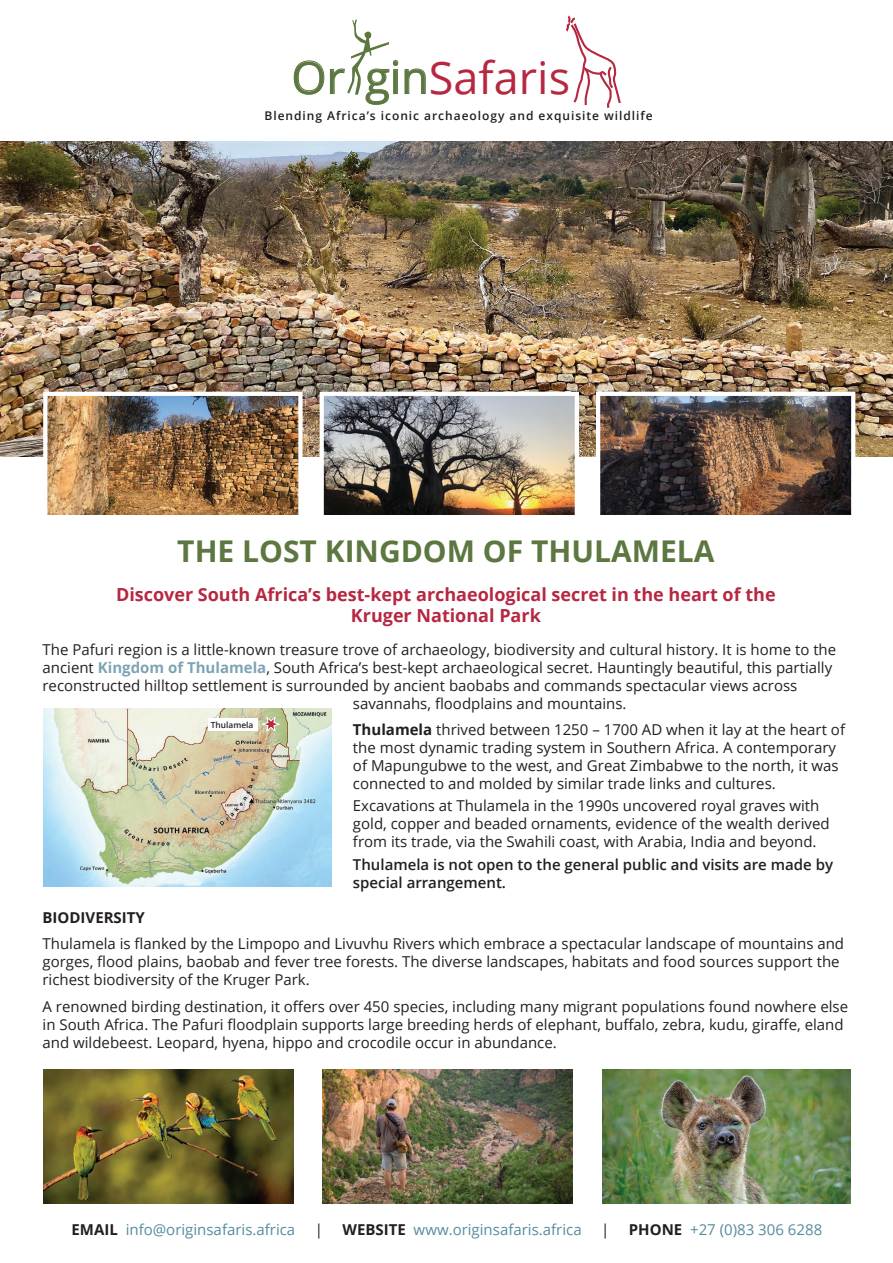
<style>
.page{position:relative;width:893px;height:1263px;background:#fff}
.page>*{position:absolute;margin:0;border:0;box-sizing:border-box;transform-origin:0 0}
.t1{font:45px "Open Sans";color:#b62841}
.t2{font:700 30px "Open Sans";color:#5d7741}
.t3{font:700 18px/21.6px "Open Sans";color:#b62841;text-align:center}
.t4{font:15px/18px "Open Sans";color:#231f20}
.t5{font:15px "Open Sans";color:#548c9e}
.t6{font:600 15px/18px "Open Sans";color:#231f20}
.t7{font:700 15px "Open Sans";color:#231f20}
.t8{font:600 12px "Open Sans";letter-spacing:.08em;color:#231f20}
.t9{font:600 8.4px "Open Sans";color:#231f20}
.s1{color:#5d7741}
.s2{font-weight:700;color:#7da4b4}
.s3{font-weight:700}
.s4{font-weight:700;color:#231f20}
</style>
<div class="page">
<img style="left:0;top:141px;width:893px;height:316px">
<img style="left:48px;top:397px;width:250px;height:117px">
<div style="left:43px;top:392px;width:260px;height:127px;border:4px solid #fff"></div>
<img style="left:325px;top:397px;width:249px;height:117px">
<div style="left:320px;top:392px;width:259px;height:127px;border:4px solid #fff"></div>
<img style="left:601px;top:397px;width:249px;height:117px">
<div style="left:596px;top:392px;width:259px;height:127px;border:4px solid #fff"></div>
<svg style="left:566px;top:15px;width:55px;height:93px"></svg>
<svg style="left:347px;top:20px;width:42px;height:75px"></svg>
<img style="left:43px;top:709px;width:289px;height:177px">
<div style="left:208px;top:718px;width:50px;height:12px;background:#fff"></div>
<svg style="left:260px;top:715px;width:22px;height:18px"></svg>
<img style="left:43px;top:1070px;width:251px;height:133px">
<img style="left:322px;top:1070px;width:251px;height:133px">
<img style="left:602px;top:1070px;width:248px;height:133px">
<h1 class="t1" style="left:292px;top:46px;width:280px"><span class="s1">Or gin</span>Safaris</h1>
<p class="t8" style="left:265px;top:108px;width:390px">Blending Africa’s iconic archaeology and exquisite wildlife</p>
<h2 class="t2" style="left:177px;top:530px;width:539px">THE LOST KINGDOM OF THULAMELA</h2>
<p class="t3" style="left:116px;top:583px;width:661px">Discover South Africa’s best-kept archaeological secret in the heart of the<br>Kruger National Park</p>
<p class="t4" style="left:43px;top:640px;width:795px">The Pafuri region is a little-known treasure trove of archaeology, biodiversity and cultural history. It is home to the</p>
<p class="t4" style="left:43px;top:658px;width:791px">ancient <span class="s2">Kingdom of Thulamela</span>, South Africa’s best-kept archaeological secret. Hauntingly beautiful, this partially</p>
<p class="t4" style="left:43px;top:676px;width:756px">reconstructed hilltop settlement is surrounded by ancient baobabs and commands spectacular views across</p>
<p class="t4" style="left:353px;top:694px;width:275px">savannahs, floodplains and mountains.</p>
<p class="t4" style="left:353px;top:720px;width:494px"><span class="s3">Thulamela</span> thrived between 1250 – 1700 AD when it lay at the heart of the most dynamic trading system in Southern Africa. A contemporary of Mapungubwe to the west, and Great Zimbabwe to the north, it was connected to and molded by similar trade links and cultures.</p>
<p class="t4" style="left:353px;top:796px;width:478px">Excavations at Thulamela in the 1990s uncovered royal graves with gold, copper and beaded ornaments, evidence of the wealth derived from its trade, via the Swahili coast, with Arabia, India and beyond.</p>
<p class="t6" style="left:353px;top:855px;width:482px">Thulamela is not open to the general public and visits are made by special arrangement.</p>
<p class="t7" style="left:43px;top:906px;width:104px">BIODIVERSITY</p>
<p class="t4" style="left:43px;top:934px;width:803px">Thulamela is flanked by the Limpopo and Livuvhu Rivers which embrace a spectacular landscape of mountains and gorges, flood plains, baobab and fever tree forests. The diverse landscapes, habitats and food sources support the richest biodiversity of the Kruger Park.</p>
<p class="t4" style="left:43px;top:997px;width:807px">A renowned birding destination, it offers over 450 species, including many migrant populations found nowhere else in South Africa. The Pafuri floodplain supports large breeding herds of elephant, buffalo, zebra, kudu, giraffe, eland and wildebeest. Leopard, hyena, hippo and crocodile occur in abundance.</p>
<p class="t9" style="left:211px;top:719px;width:44px">Thulamela</p>
<p class="t5" style="left:72px;top:1219px;width:225px"><span class="s4">EMAIL</span> info@originsafaris.africa</p>
<p class="t4" style="left:315px;top:1220px;width:10px">|</p>
<p class="t5" style="left:343px;top:1219px;width:241px"><span class="s4">WEBSITE</span> www.originsafaris.africa</p>
<p class="t4" style="left:601px;top:1220px;width:10px">|</p>
<p class="t5" style="left:629px;top:1219px;width:195px"><span class="s4">PHONE</span> +27 (0)83 306 6288</p>
</div>
